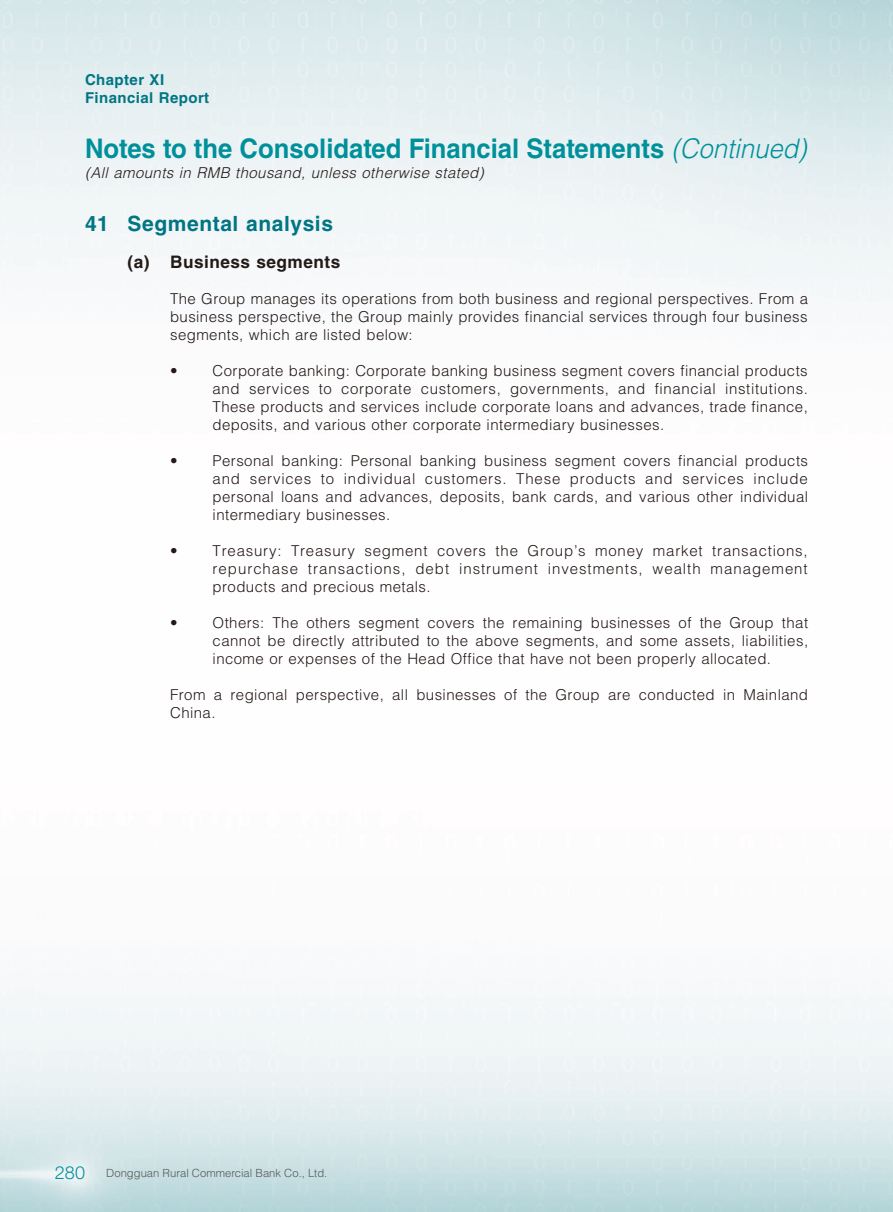
<style>
.page{position:relative;width:893px;height:1212px;background:#fff}
.page>*{position:absolute;margin:0;border:0;box-sizing:border-box;transform-origin:0 0}
.t1{font:700 27px "Helvetica LT Std";color:#00909b;scale:.95 1}
.t2{font:700 21px "Helvetica LT Std";letter-spacing:.03em;color:#007583}
.t3{font:700 17.25px "Helvetica LT Std";letter-spacing:.03em;color:#231916}
.t4{font:300 15px/18px "Helvetica LT Std";letter-spacing:.03em;color:#231916;text-align:justify}
.t5{font:italic 300 15px "Helvetica LT Std";letter-spacing:.03em;color:#231916}
.t6{font:700 15px/18px "Helvetica LT Std";letter-spacing:.03em;color:#007583}
.t7{font:300 11.25px "Helvetica LT Std";color:#595857}
.s1{font-weight:300;font-style:italic}
.s2{font-family:"Helvetica Neue LT Std";font-size:18px;color:#00909b}
</style>
<div class="page">
<p class="t6" style="left:85px;top:71px;width:126px">Chapter XI<br>Financial Report</p>
<h1 class="t1" style="left:85px;top:132px;width:761px">Notes to the Consolidated Financial Statements <span class="s1">(Continued)</span></h1>
<p class="t5" style="left:85px;top:163px;width:400px">(All amounts in RMB thousand, unless otherwise stated)</p>
<h2 class="t2" style="left:85px;top:210px;width:250px">41 Segmental analysis</h2>
<p class="t3" style="left:128px;top:251px;width:214px">(a) Business segments</p>
<p class="t4" style="left:170px;top:290px;width:639px">The Group manages its operations from both business and regional perspectives. From a business perspective, the Group mainly provides financial services through four business segments, which are listed below:</p>
<p class="t4" style="left:213px;top:362px;width:597px;text-indent:-43px">• Corporate banking: Corporate banking business segment covers financial products and services to corporate customers, governments, and financial institutions.<br>These products and services include corporate loans and advances, trade finance, deposits, and various other corporate intermediary businesses.</p>
<p class="t4" style="left:213px;top:452px;width:597px;text-indent:-43px">• Personal banking: Personal banking business segment covers financial products and services to individual customers. These products and services include personal loans and advances, deposits, bank cards, and various other individual intermediary businesses.</p>
<p class="t4" style="left:213px;top:542px;width:597px;text-indent:-43px">• Treasury: Treasury segment covers the Group’s money market transactions, repurchase transactions, debt instrument investments, wealth management products and precious metals.</p>
<p class="t4" style="left:213px;top:614px;width:597px;text-indent:-43px">• Others: The others segment covers the remaining businesses of the Group that cannot be directly attributed to the above segments, and some assets, liabilities, income or expenses of the Head Office that have not been properly allocated.</p>
<p class="t4" style="left:170px;top:686px;width:639px">From a regional perspective, all businesses of the Group are conducted in Mainland<br>China.</p>
<p class="t7" style="left:55px;top:1166px;width:274px"><span class="s2">280</span> Dongguan Rural Commercial Bank Co., Ltd.</p>
</div>
